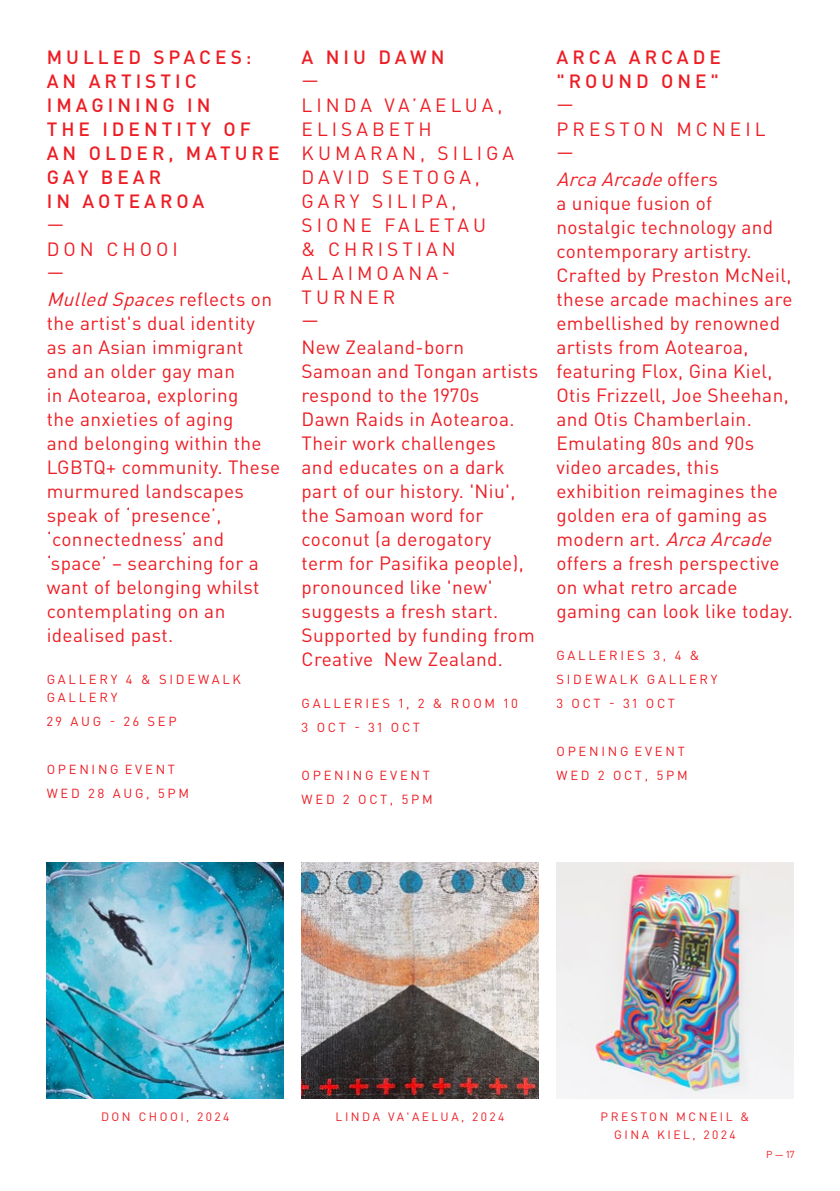
<style>
.page{position:relative;width:840px;height:1191px;background:#fff}
.page>*{position:absolute;margin:0;border:0;box-sizing:border-box;transform-origin:0 0}
.t1{font:19px/24px "DIN Pro";letter-spacing:.02em;color:#ed1d24}
.t2{font:19px/24px "DIN Pro";letter-spacing:.21em;color:#ed1d24}
.t3{font:500 19px/24px "DIN Pro";letter-spacing:.21em;color:#ed1d24}
.t4{font:13px/24px "DIN Pro";letter-spacing:.21em;color:#ed1d24}
.t5{font:12px/18px "DIN Pro";letter-spacing:.21em;color:#ed1d24;text-align:center}
.t6{font:10px "DIN Pro";color:#ed1d24}
.s1{font-style:italic}
</style>
<div class="page">
<img style="left:47px;top:863px;width:236px;height:235px">
<img style="left:301px;top:863px;width:237px;height:235px">
<img style="left:556px;top:863px;width:237px;height:235px">
<p class="t3" style="left:47px;top:45px;width:234px">MULLED SPACES:<br>AN ARTISTIC<br>IMAGINING IN<br>THE IDENTITY OF<br>AN OLDER, MATURE<br>GAY BEAR<br>IN AOTEAROA</p>
<p class="t2" style="left:47px;top:213px;width:132px">—<br>DON CHOOI —</p>
<p class="t1" style="left:47px;top:286px;width:235px"><span class="s1">MulledSpaces</span>re f l e c t s o n the artist's dual identity<br>as an Asian immigrant<br>and an older gay man<br>in Aotearoa, exploring<br>the anxieties of aging<br>and belonging within the<br>LGBTQ+ community. These murmured landscapes speak of ‘presence’, ‘connectedness’ and ‘space’ – searching for a want of belonging whilst contemplating on an idealised past.</p>
<p class="t4" style="left:47px;top:670px;width:196px;line-height:18px">GALLERY 4 &amp; SIDEWALK<br>GALLERY</p>
<p class="t4" style="left:47px;top:709px;width:131px">29 AUG - 26 SEP</p>
<p class="t4" style="left:47px;top:757px;width:144px">OPENING EVENT<br>WED 28 AUG, 5PM</p>
<p class="t3" style="left:301px;top:45px;width:144px">A NIU DAWN</p>
<p class="t2" style="left:301px;top:69px;width:214px">—<br>LINDA VA’AELUA,<br>ELISABETH<br>KUMARAN, SILIGA<br>DAVID SETOGA,<br>GARY SILIPA,<br>SIONE FALETAU<br>&amp; CHRISTIAN<br>ALAIMOANA-<br>TURNER<br>—</p>
<p class="t1" style="left:301px;top:334px;width:238px">New Zealand-born<br>Samoan and Tongan artists respond to the 1970s<br>Dawn Raids in Aotearoa.<br>Their work challenges<br>and educates on a dark part of our history. 'Niu', the Samoan word for coconut (a derogatory<br>term for Pasifika people), pronounced like 'new' suggests a fresh start.<br>Supported by funding from<br>Creative New Zealand.</p>
<p class="t4" style="left:301px;top:691px;width:218px">GALLERIES 1, 2 &amp; ROOM 10<br>3 OCT - 31 OCT</p>
<p class="t4" style="left:301px;top:763px;width:132px">OPENING EVENT<br>WED 2 OCT, 5PM</p>
<p class="t3" style="left:556px;top:45px;width:166px">ARCA ARCADE "ROUND ONE"</p>
<p class="t2" style="left:556px;top:93px;width:210px">—<br>PRESTON MCNEIL —</p>
<p class="t1" style="left:556px;top:166px;width:238px"><span class="s1">ArcaArcade</span>o f f e r s<br>a unique fusion of nostalgic technology and contemporary artistry.<br>Crafted by Preston McNeil, these arcade machines are embellished by renowned artists from Aotearoa, featuring Flox, Gina Kiel,<br>Otis Frizzell, Joe Sheehan, and Otis Chamberlain.<br>Emulating 80s and 90s video arcades, this exhibition reimagines the golden era of gaming as<br>m o d e r n a rt . <span class="s1">ArcaArcade </span>offers a fresh perspective on what retro arcade gaming can look like today.</p>
<p class="t4" style="left:556px;top:643px;width:162px">GALLERIES 3, 4 &amp;<br>SIDEWALK GALLERY<br>3 OCT - 31 OCT</p>
<p class="t4" style="left:556px;top:739px;width:132px">OPENING EVENT<br>WED 2 OCT, 5PM</p>
<p class="t5" style="left:101px;top:1107px;width:130px">DON CHOOI, 2024</p>
<p class="t5" style="left:335px;top:1107px;width:170px">LINDA VA'AELUA, 2024</p>
<p class="t5" style="left:600px;top:1107px;width:150px">PRESTON MCNEIL &amp;<br>GINA KIEL, 2024</p>
<p class="t6" style="left:765px;top:1148px;width:30px">P — 17</p>
</div>
